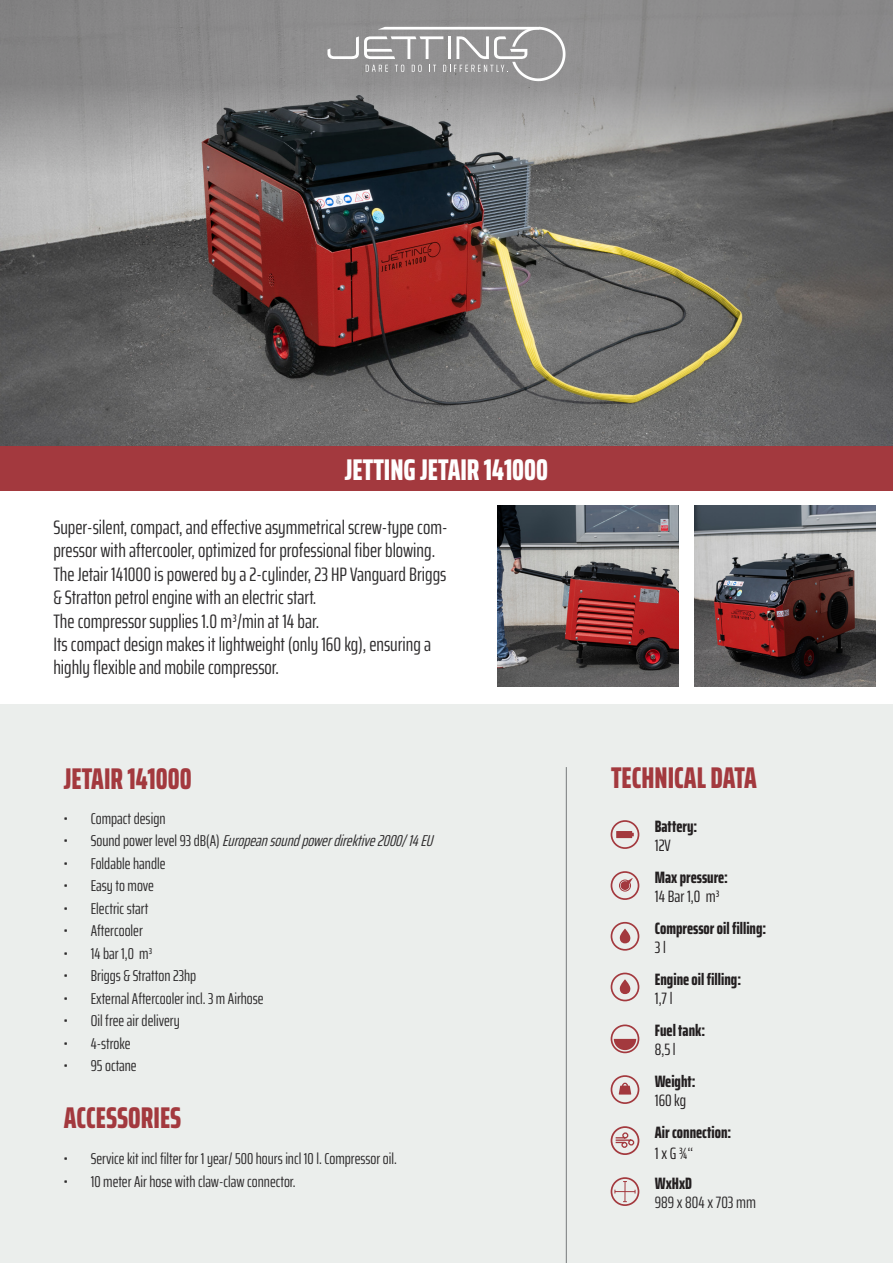
<style>
.page{position:relative;width:893px;height:1263px;background:#fff}
.page>*{position:absolute;margin:0;border:0;box-sizing:border-box;transform-origin:0 0}
.t1{font:800 extra-condensed 30px "Saira";color:#a3393e}
.t2{font:800 extra-condensed 30px "Saira";color:#fff}
.t3{font:extra-condensed 19.5px/23.4px "Saira";color:#2e2c2d}
.t4{font:800 extra-condensed 16.5px "Saira";color:#231f20}
.t5{font:extra-condensed 16.5px "Saira";color:#231f20}
.t6{font:extra-condensed 16.5px "Saira";color:#2e2c2d}
.t7{font:extra-condensed 15.75px "Saira";color:#2e2c2d}
.t8{font:italic extra-condensed 15.75px "Saira";color:#2e2c2d}
.s1{font-style:normal}
</style>
<div class="page">
<img style="left:497px;top:505px;width:182px;height:181px">
<img style="left:694px;top:505px;width:182px;height:181px">
<div style="left:0;top:704px;width:893px;height:559px;background:#ebeeec"></div>
<hr style="left:566px;top:767px;width:1px;height:496px;background:#76797b">
<div style="left:0;top:446px;width:893px;height:45px;background:#a3393e"></div>
<svg style="left:0;top:0;width:893px;height:446px;background:#736c6a"></svg>
<svg style="left:327px;top:27px;width:238px;height:54px;background:#a3a2a3"></svg>
<div style="left:611px;top:820px;width:28px;height:29px;border:2px solid #a3393e;border-radius:50%"></div>
<svg style="left:616px;top:831px;width:18px;height:7px"></svg>
<div style="left:611px;top:871px;width:28px;height:29px;border:2px solid #a3393e;border-radius:50%"></div>
<div style="left:621px;top:881px;width:8px;height:9px;background:#a3393e;border-radius:50%"></div>
<div style="left:619px;top:880px;width:12px;height:11px;border:1px solid #a3393e;border-radius:50%"></div>
<svg style="left:626px;top:878px;width:7px;height:7px"></svg>
<div style="left:611px;top:1177px;width:28px;height:29px;border:2px solid #a3393e;border-radius:50%"></div>
<svg style="left:614px;top:1181px;width:22px;height:21px"></svg>
<div style="left:611px;top:1075px;width:28px;height:29px;border:2px solid #a3393e;border-radius:50%"></div>
<svg style="left:619px;top:1083px;width:12px;height:11px"></svg>
<div style="left:611px;top:1126px;width:28px;height:29px;border:2px solid #a3393e;border-radius:50%"></div>
<svg style="left:614px;top:1132px;width:21px;height:16px"></svg>
<div style="left:611px;top:1024px;width:28px;height:29px;border:2px solid #a3393e;border-radius:50%"></div>
<svg style="left:614px;top:1039px;width:22px;height:11px"></svg>
<div style="left:611px;top:922px;width:28px;height:29px;border:2px solid #a3393e;border-radius:50%"></div>
<svg style="left:619px;top:928px;width:12px;height:15px"></svg>
<div style="left:611px;top:973px;width:28px;height:28px;border:2px solid #a3393e;border-radius:50%"></div>
<svg style="left:619px;top:979px;width:12px;height:15px"></svg>
<p class="t2" style="left:345px;top:446px;width:205px">JETTING JETAIR 141000</p>
<p class="t3" style="left:53px;top:515px;width:396px">Super-silent, compact, and effective asymmetrical screw-type com&shy;pressor with aftercooler, optimized for professional fiber blowing.</p>
<p class="t3" style="left:53px;top:562px;width:395px">The Jetair 141000 is powered by a 2-cylinder, 23 HP Vanguard Briggs &amp; Stratton petrol engine with an electric start.</p>
<p class="t3" style="left:53px;top:609px;width:267px">The compressor supplies 1.0 m³/min at 14 bar.</p>
<p class="t3" style="left:53px;top:632px;width:379px">Its compact design makes it lightweight (only 160 kg), ensuring a highly flexible and mobile compressor.</p>
<p class="t1" style="left:64px;top:756px;width:129px">JETAIR 141000</p>
<p class="t7" style="left:64px;top:807px;width:103px">• Compact design</p>
<p class="t8" style="left:64px;top:829px;width:376px"><span class="s1">• S o u n d p o w e r l e v e l 9 3 d B ( A )</span> Europeansoundpowerdirektive2000/14EU</p>
<p class="t7" style="left:64px;top:852px;width:103px">• Foldable handle</p>
<p class="t7" style="left:64px;top:874px;width:92px">• Easy to move</p>
<p class="t7" style="left:64px;top:897px;width:86px">• Electric start</p>
<p class="t7" style="left:64px;top:919px;width:81px">• Aftercooler</p>
<p class="t7" style="left:64px;top:942px;width:90px">• 14 bar 1,0 m³</p>
<p class="t7" style="left:64px;top:964px;width:134px">• Briggs &amp; Stratton 23hp</p>
<p class="t7" style="left:64px;top:987px;width:201px">• External Aftercooler incl. 3 m Airhose</p>
<p class="t7" style="left:64px;top:1009px;width:118px">• Oil free air delivery</p>
<p class="t7" style="left:64px;top:1032px;width:68px">• 4-stroke</p>
<p class="t7" style="left:64px;top:1054px;width:74px">• 95 octane</p>
<p class="t1" style="left:64px;top:1095px;width:119px">ACCESSORIES</p>
<p class="t7" style="left:64px;top:1147px;width:335px">• Service kit incl filter for 1 year/ 500 hours incl 10 l. Compressor oil.</p>
<p class="t7" style="left:64px;top:1169px;width:233px">• 10 meter Air hose with claw-claw connector.</p>
<p class="t1" style="left:611px;top:755px;width:147px">TECHNICAL DATA</p>
<p class="t4" style="left:655px;top:813px;width:44px">Battery:</p>
<p class="t5" style="left:655px;top:833px;width:17px">12V</p>
<p class="t4" style="left:655px;top:864px;width:75px">Max pressure:</p>
<p class="t5" style="left:655px;top:884px;width:66px">14 Bar 1,0 m³</p>
<p class="t4" style="left:655px;top:915px;width:113px">Compressor oil filling:</p>
<p class="t5" style="left:655px;top:935px;width:13px">3 l</p>
<p class="t4" style="left:655px;top:966px;width:88px">Engine oil filling:</p>
<p class="t5" style="left:655px;top:986px;width:19px">1,7 l</p>
<p class="t4" style="left:655px;top:1017px;width:52px">Fuel tank:</p>
<p class="t5" style="left:655px;top:1037px;width:22px">8,5 l</p>
<p class="t4" style="left:655px;top:1068px;width:42px">Weight:</p>
<p class="t5" style="left:655px;top:1088px;width:33px">160 kg</p>
<p class="t4" style="left:655px;top:1119px;width:78px">Air connection:</p>
<p class="t5" style="left:655px;top:1141px;width:40px">1 x G ¾‘‘</p>
<p class="t4" style="left:655px;top:1170px;width:39px">WxHxD</p>
<p class="t6" style="left:655px;top:1190px;width:103px">989 x 804 x 703 mm</p>
</div>
